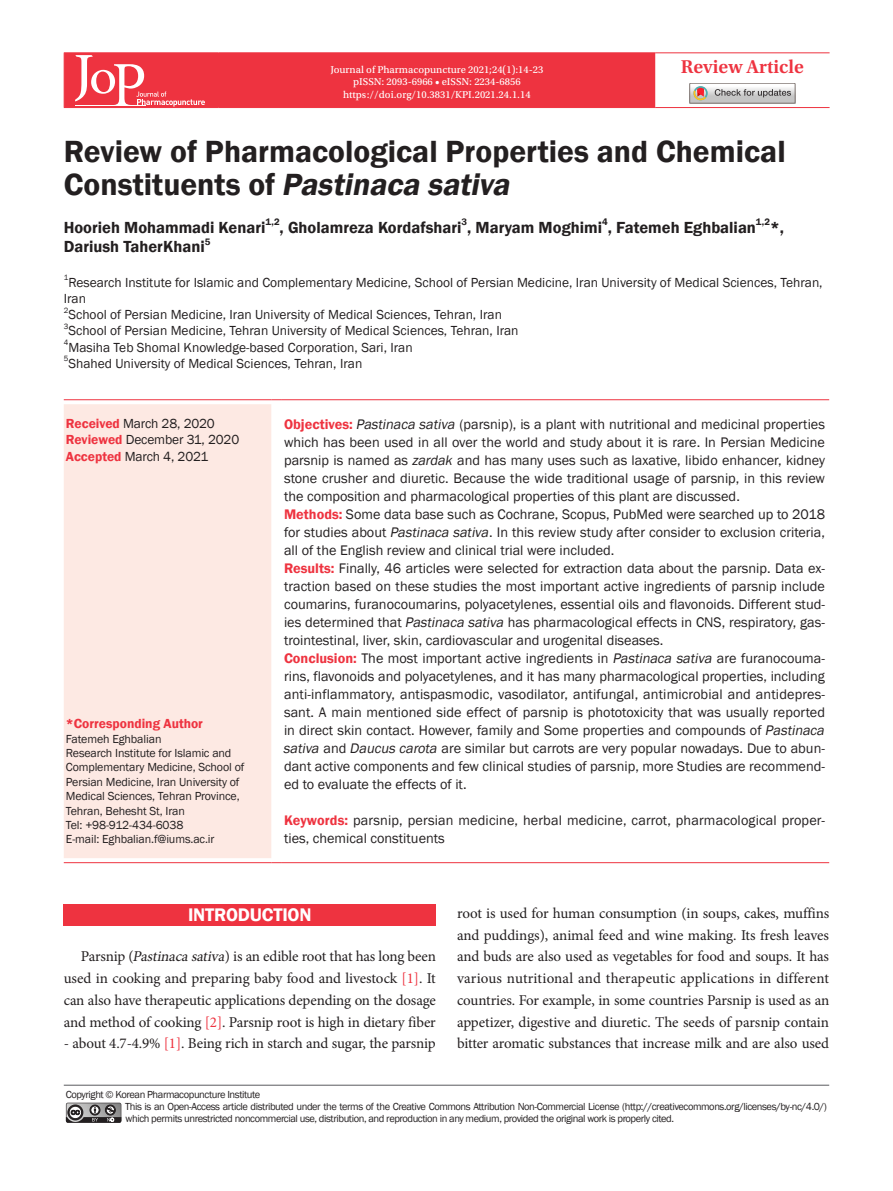
<style>
.page{position:relative;width:893px;height:1191px;background:#fff}
.page>*{position:absolute;margin:0;border:0;box-sizing:border-box;transform-origin:0 0}
.t1{font:600 31.5px/33px "Franklin Gothic";color:#231f20}
.t2{font:600 19.5px "Utopia Std";color:#ee3340}
.t3{font:600 18.75px "Franklin Gothic";letter-spacing:-.01em;color:#fff}
.t4{font:600 16.5px "Franklin Gothic";color:#231f20}
.t5{font:15px/21.8px "Minion Pro";letter-spacing:-.015em;color:#231f20;text-align:justify}
.t6{font:14.25px/18px "Franklin Gothic";color:#231f20}
.t7{font:13.5px/16.2px "Franklin Gothic";color:#231f20}
.t8{font:600 13.5px "Franklin Gothic";color:#ee3340}
.t9{font:12px/14.4px "Franklin Gothic";letter-spacing:-.01em;color:#231f20}
.t10{font:10.5px/12px "Franklin Gothic";letter-spacing:-.04em;color:#231f20}
.t11{font:10.5px/12.6px "Utopia Std Capt";color:#fff;text-align:center}
.t12{font:600 9.6px "Franklin Gothic";color:#231f20}
.t13{font:7.8px "Franklin Gothic";color:#231f20}
.s1{font-style:italic}
.s2{font-weight:600;color:#ee3340}
.s3{color:#ee3340}
</style>
<div class="page">
<div style="left:64px;top:404px;width:207px;height:454px;background:#fde9e3"></div>
<hr style="left:64px;top:399px;width:207px;height:1px;background:#ee3340">
<hr style="left:282px;top:399px;width:547px;height:1px;background:#ee3340">
<hr style="left:64px;top:862px;width:207px;height:1px;background:#ee3340">
<hr style="left:282px;top:862px;width:547px;height:1px;background:#ee3340">
<div style="left:64px;top:904px;width:372px;height:21px;background:#ee3340"></div>
<hr style="left:64px;top:1084px;width:765px;height:1px;background:#6c6d70">
<svg style="left:66px;top:1102px;width:55px;height:20px"></svg>
<hr style="left:64px;top:52px;width:155px;height:1px;background:#ee3340">
<hr style="left:219px;top:52px;width:436px;height:1px;background:#ee3340">
<hr style="left:655px;top:52px;width:175px;height:1px;background:#ee3340">
<hr style="left:655px;top:107px;width:175px;height:1px;background:#ee3340">
<div style="left:64px;top:53px;width:591px;height:55px;background:#ee3340"></div>
<hr style="left:75px;top:105px;width:71px;height:1px;background:#fff">
<svg style="left:691px;top:88px;width:102px;height:13px"></svg>
<div style="left:689px;top:83px;width:106px;height:20px;border:1px solid #7e7470"></div>
<svg style="left:715px;top:89px;width:76px;height:8px"></svg>
<svg style="left:692px;top:86px;width:16px;height:15px"></svg>
<p class="t11" style="left:330px;top:63px;width:215px">Journal of Pharmacopuncture 2021;24(1):14-23 pISSN: 2093-6966 • eISSN: 2234-6856 https://doi.org/10.3831/KPI.2021.24.1.14</p>
<h2 class="t2" style="left:681px;top:56px;width:125px">Review Article</h2>
<h1 class="t1" style="left:64px;top:135px;width:723px">Review of Pharmacological Properties and Chemical<br>C o n s t i t u e n ts o f <span class="s1">Pastinaca sativa</span></h1>
<p class="t4" style="left:64px;top:217px;width:203px">Hoorieh Mohammadi Kenari</p>
<p class="t12" style="left:266px;top:216px;width:16px">1,2</p>
<p class="t4" style="left:280px;top:217px;width:478px">, Gholamreza Kordafshari , Maryam Moghimi , Fatemeh Eghbalian</p>
<p class="t12" style="left:462px;top:216px;width:7px">3</p>
<p class="t12" style="left:602px;top:216px;width:7px">4</p>
<p class="t12" style="left:756px;top:216px;width:16px">1,2</p>
<p class="t4" style="left:770px;top:217px;width:15px">*,</p>
<p class="t4" style="left:64px;top:237px;width:142px">Dariush TaherKhani</p>
<p class="t12" style="left:205px;top:235px;width:7px">5</p>
<p class="t13" style="left:64px;top:273px;width:6px">1</p>
<p class="t7" style="left:64px;top:274px;width:760px;text-indent:5px">Research Institute for Islamic and Complementary Medicine, School of Persian Medicine, Iran University of Medical Sciences, Tehran,<br>Iran</p>
<p class="t13" style="left:64px;top:305px;width:6px">2</p>
<p class="t7" style="left:68px;top:307px;width:435px">School of Persian Medicine, Iran University of Medical Sciences, Tehran, Iran</p>
<p class="t13" style="left:64px;top:321px;width:6px">3</p>
<p class="t7" style="left:68px;top:323px;width:452px">School of Persian Medicine, Tehran University of Medical Sciences, Tehran, Iran</p>
<p class="t13" style="left:64px;top:338px;width:6px">4</p>
<p class="t7" style="left:68px;top:339px;width:346px">Masiha Teb Shomal Knowledge-based Corporation, Sari, Iran</p>
<p class="t13" style="left:64px;top:354px;width:6px">5</p>
<p class="t7" style="left:68px;top:355px;width:295px">Shahed University of Medical Sciences, Tehran, Iran</p>
<p class="t7" style="left:66px;top:416px;width:175px"><span class="s2">Received</span> March 28, 2020<br><span class="s2">Reviewed</span> December 31, 2020<br><span class="s2">Accepted</span> March 4, 2021</p>
<p class="t6" style="left:283px;top:415px;width:546px"><span class="s2">Objectives:</span> <span class="s1">Pastinaca sativa</span> (parsnip), is a plant with nutritional and medicinal properties which has been used in all over the world and study about it is rare. In Persian Medicine parsnip is named as <span class="s1">zardak</span> and has many uses such as laxative, libido enhancer, kidney stone crusher and diuretic. Because the wide traditional usage of parsnip, in this review the composition and pharmacological properties of this plant are discussed.<br><span class="s2">Methods:</span> Some data base such as Cochrane, Scopus, PubMed were searched up to 2018 for studies about <span class="s1">Pastinaca sativa</span>. In this review study after consider to exclusion criteria, all of the English review and clinical trial were included.<br><span class="s2">Results:</span> Finally, 46 articles were selected for extraction data about the parsnip. Data ex&shy;traction based on these studies the most important active ingredients of parsnip include coumarins, furanocoumarins, polyacetylenes, essential oils and flavonoids. Different stud&shy;ies determined that <span class="s1">Pastinaca sativa</span> has pharmacological effects in CNS, respiratory, gas&shy;trointestinal, liver, skin, cardiovascular and urogenital diseases.<br><span class="s2">Conclusion:</span> The most important active ingredients in <span class="s1">Pastinaca sativa</span> are furanocouma&shy;rins, flavonoids and polyacetylenes, and it has many pharmacological properties, including anti-inflammatory, antispasmodic, vasodilator, antifungal, antimicrobial and antidepres&shy;sant. A main mentioned side effect of parsnip is phototoxicity that was usually reported in direct skin contact. However, family and Some properties and compounds of <span class="s1">Pastinaca sativa</span> and <span class="s1">Daucus carota</span> are similar but carrots are very popular nowadays. Due to abun&shy;dant active components and few clinical studies of parsnip, more Studies are recommend&shy;ed to evaluate the effects of it.</p>
<p class="t6" style="left:284px;top:811px;width:542px"><span class="s2">Keywords:</span> parsnip, persian medicine, herbal medicine, carrot, pharmacological proper&shy;ties, chemical constituents</p>
<p class="t8" style="left:66px;top:715px;width:139px">*Corresponding Author</p>
<p class="t9" style="left:66px;top:731px;width:180px">Fatemeh Eghbalian<br>Research Institute for Islamic and<br>Complementary Medicine, School of<br>Persian Medicine, Iran University of<br>Medical Sciences, Tehran Province,<br>Tehran, Behesht St, Iran<br>Tel: +98-912-434-6038<br>E-mail: Eghbalian.f@iums.ac.ir</p>
<h3 class="t3" style="left:188px;top:903px;width:125px">INTRODUCTION</h3>
<p class="t5" style="left:64px;top:946px;width:374px;text-indent:17px">Parsnip (<span class="s1">Pastinacasativa</span>) is an edible root that has long been used in cooking and preparing baby food and livestock <span class="s3">[1]</span>. It can also have therapeutic applications depending on the dosage and method of cooking <span class="s3">[2]</span>. Parsnip root is high in dietary fiber</p>
<p class="t5" style="left:64px;top:1033px;width:373px">- about 4.7-4.9% <span class="s3">[1]</span>. Being rich in starch and sugar, the parsnip</p>
<p class="t5" style="left:457px;top:902px;width:374px">root is used for human consumption (in soups, cakes, muffins and puddings), animal feed and wine making. Its fresh leaves and buds are also used as vegetables for food and soups. It has various nutritional and therapeutic applications in different countries. For example, in some countries Parsnip is used as an appetizer, digestive and diuretic. The seeds of parsnip contain bitter aromatic substances that increase milk and are also used</p>
<p class="t10" style="left:125px;top:1089px;width:703px;text-indent:-59px">Copyright © Korean Pharmacopuncture Institute<br>This is an Open-Access article distributed under the terms of the Creative Commons Attribution Non-Commercial License (http://creativecommons.org/licenses/by-nc/4.0/) which permits unrestricted noncommercial use, distribution, and reproduction in any medium, provided the original work is properly cited.</p>
</div>
